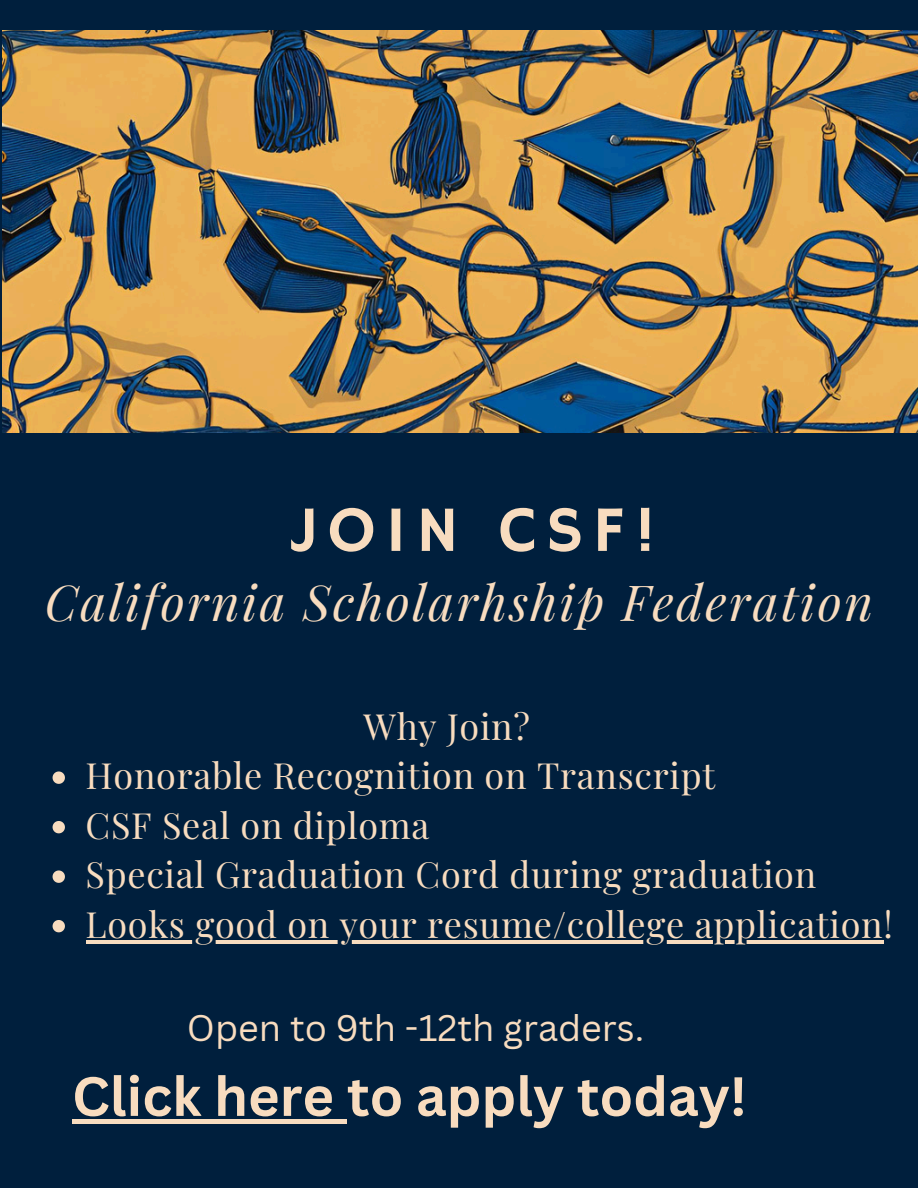
<style>
.page{position:relative;width:918px;height:1188px;background:#001f3d}
.page>*{position:absolute;margin:0;border:0;box-sizing:border-box;transform-origin:0 0}
.t1{font:65.1px "Hammersmith One";letter-spacing:.14em;color:#f8dcbf}
.t2{font:700 54px "Canva Sans";color:#f8dcbf}
.t3{font:italic 49.5px "Playfair Display";letter-spacing:.05em;color:#f8dcbf}
.t4{font:36px "Playfair Display";letter-spacing:.02em;color:#f8dcbf}
.t5{font:36px "Canva Sans";color:#f8dcbf}
</style>
<div class="page">
<img style="left:3px;top:31px;width:915px;height:402px">
<svg style="left:53px;top:771px;width:12px;height:13px"></svg>
<svg style="left:53px;top:821px;width:12px;height:12px"></svg>
<svg style="left:53px;top:870px;width:12px;height:13px"></svg>
<svg style="left:53px;top:920px;width:12px;height:12px"></svg>
<hr style="left:86px;top:940px;width:797px;height:4px;background:#f8dcbf">
<div style="left:72px;top:1119px;width:275px;height:5px;background:#f8dcbf"></div>
<p class="t1" style="left:291px;top:492px;width:367px">JOIN CSF!</p>
<h1 class="t3" style="left:45px;top:567px;width:830px">California Scholarhship Federation</h1>
<h3 class="t4" style="left:363px;top:701px;width:168px">Why Join?</h3>
<p class="t4" style="left:86px;top:751px;width:631px">Honorable Recognition on Transcript</p>
<p class="t4" style="left:86px;top:800px;width:345px">CSF Seal on diploma</p>
<p class="t4" style="left:86px;top:850px;width:732px">Special Graduation Cord during graduation</p>
<p class="t4" style="left:86px;top:899px;width:809px">Looks good on your resume/college application!</p>
<p class="t5" style="left:187px;top:1003px;width:459px">Open to 9th -12th graders.</p>
<p class="t2" style="left:72px;top:1058px;width:676px">Click here to apply today!</p>
</div>
